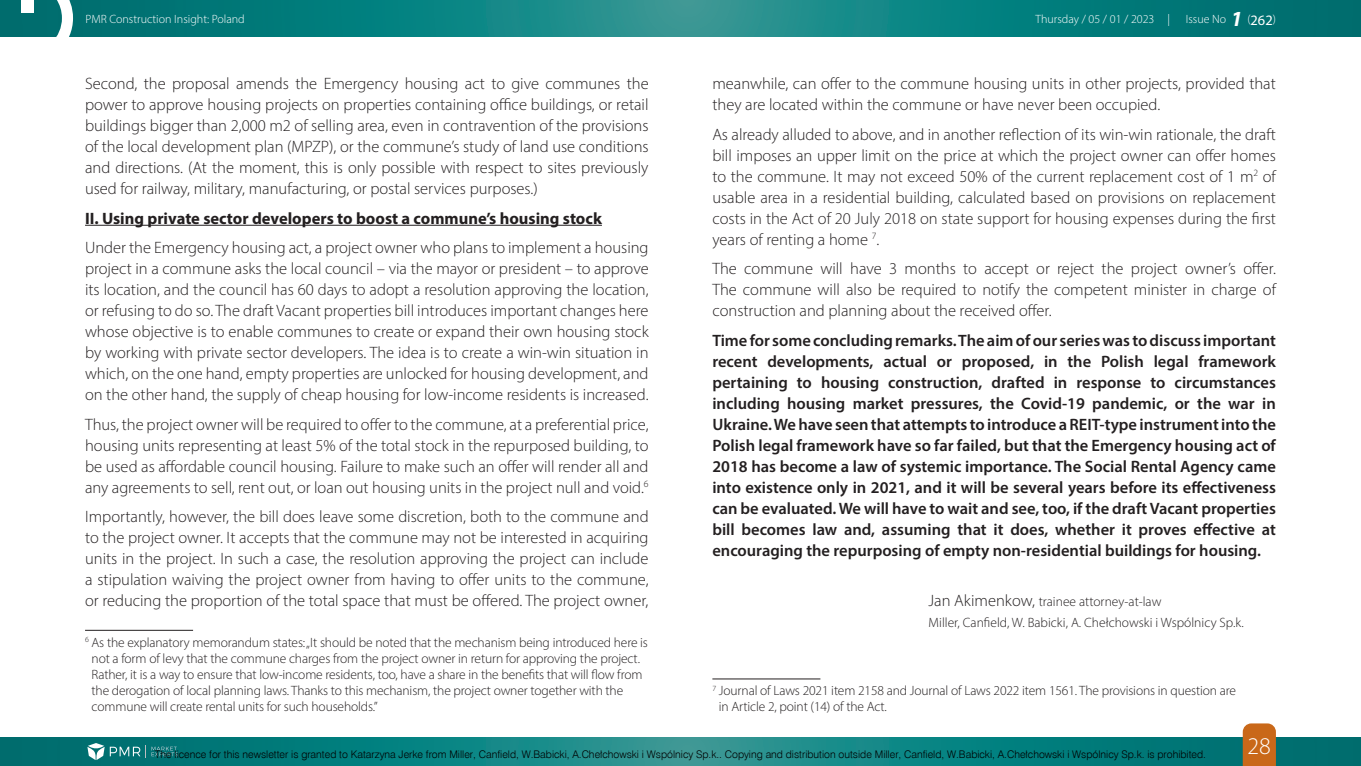
<style>
.page{position:relative;width:1361px;height:766px;background:#fff}
.page>*{position:absolute;margin:0;border:0;box-sizing:border-box;transform-origin:0 0}
.t1{font:300 24px "Myriad Pro";color:#fff}
.t2{font:300 16.5px/21px "Myriad Pro";color:#231f20;text-align:justify}
.t3{font:600 16.5px/21px "Myriad Pro";color:#231f20;text-align:justify}
.t4{font:700 16.5px "Myriad Pro";color:#231f20}
.t5{font:300 13.5px/16.2px "Myriad Pro";letter-spacing:-.01em;color:#231f20}
.t6{font:300 12px "Myriad Pro";color:#fff}
.t7{font:10.5px "Swis 721 Lt EU Normal";color:#000}
.s1{font-weight:700;font-style:italic;font-size:21.6px}
.s2{font-weight:400;font-size:14.4px}
.s3{font-size:16.5px}
</style>
<div class="page">
<svg style="left:73px;top:0;width:1288px;height:37px;background:#0d807f"></svg>
<svg style="left:0;top:737px;width:1361px;height:28px;background:#0d8080"></svg>
<svg style="left:0;top:0;width:73px;height:37px"></svg>
<hr style="left:85px;top:225px;width:517px;height:1px;background:#231f20">
<hr style="left:85px;top:629px;width:108px;height:1px;background:#231f20">
<hr style="left:712px;top:678px;width:108px;height:1px;background:#231f20">
<svg style="left:1242px;top:723px;width:34px;height:42px"></svg>
<svg style="left:87px;top:742px;width:91px;height:17px;background:#348d8e"></svg>
<p class="t6" style="left:85px;top:12px;width:161px">PMR Construction Insight: Poland</p>
<p class="t6" style="left:1035px;top:12px;width:136px">Thursday / 05 / 01 / 2023 |</p>
<p class="t6" style="left:1186px;top:12px;width:92px">Issue No <span class="s1">1</span> (<span class="s2">262</span>)</p>
<p class="t2" style="left:85px;top:73px;width:565px">Second, the proposal amends the Emergency housing act to give communes the power to approve housing projects on properties containing office buildings, or retail buildings bigger than 2,000 m2 of selling area, even in contravention of the provisions of the local development plan (MPZP), or the commune’s study of land use conditions and directions. (At the moment, this is only possible with respect to sites previously used for railway, military, manufacturing, or postal services purposes.)</p>
<p class="t4" style="left:85px;top:207px;width:518px">II. Using private sector developers to boost a commune’s housing stock</p>
<p class="t2" style="left:85px;top:237px;width:565px">Under the Emergency housing act, a project owner who plans to implement a housing project in a commune asks the local council – via the mayor or president – to approve its location, and the council has 60 days to adopt a resolution approving the location, or refusing to do so. The draft Vacant properties bill introduces important changes here whose objective is to enable communes to create or expand their own housing stock by working with private sector developers. The idea is to create a win-win situation in which, on the one hand, empty properties are unlocked for housing development, and on the other hand, the supply of cheap housing for low-income residents is increased.</p>
<p class="t2" style="left:85px;top:413px;width:565px">Thus, the project owner will be required to offer to the commune, at a preferential price, housing units representing at least 5% of the total stock in the repurposed building, to be used as affordable council housing. Failure to make such an offer will render all and any agreements to sell, rent out, or loan out housing units in the project null and void.<sup>6</sup></p>
<p class="t2" style="left:85px;top:506px;width:565px">Importantly, however, the bill does leave some discretion, both to the commune and to the project owner. It accepts that the commune may not be interested in acquiring units in the project. In such a case, the resolution approving the project can include a stipulation waiving the project owner from having to offer units to the commune, or reducing the proportion of the total space that must be offered. The project owner,</p>
<p class="t5" style="left:92px;top:633px;width:558px;text-indent:-7px"><sup>6</sup> As the explanatory memorandum states: „It should be noted that the mechanism being introduced here is not a form of levy that the commune charges from the project owner in return for approving the project.<br>Rather, it is a way to ensure that low-income residents, too, have a share in the benefits that will flow from the derogation of local planning laws. Thanks to this mechanism, the project owner together with the commune will create rental units for such households.”</p>
<p class="t2" style="left:712px;top:73px;width:565px">meanwhile, can offer to the commune housing units in other projects, provided that they are located within the commune or have never been occupied.</p>
<p class="t2" style="left:712px;top:123px;width:565px">As already alluded to above, and in another reflection of its win-win rationale, the draft bill imposes an upper limit on the price at which the project owner can offer homes to the commune. It may not exceed 50% of the current replacement cost of 1 m<sup>2</sup> of usable area in a residential building, calculated based on provisions on replacement costs in the Act of 20 July 2018 on state support for housing expenses during the first years of renting a home <sup>7</sup>.</p>
<p class="t2" style="left:712px;top:258px;width:565px">The commune will have 3 months to accept or reject the project owner’s offer.<br>The commune will also be required to notify the competent minister in charge of construction and planning about the received offer.</p>
<p class="t3" style="left:712px;top:329px;width:565px">Time for some concluding remarks. The aim of our series was to discuss important recent developments, actual or proposed, in the Polish legal framework pertaining to housing construction, drafted in response to circumstances including housing market pressures, the Covid-19 pandemic, or the war in Ukraine. We have seen that attempts to introduce a REIT-type instrument into the Polish legal framework have so far failed, but that the Emergency housing act of 2018 has become a law of systemic importance. The Social Rental Agency came into existence only in 2021, and it will be several years before its effectiveness can be evaluated. We will have to wait and see, too, if the draft Vacant properties bill becomes law and, assuming that it does, whether it proves effective at encouraging the repurposing of empty non-residential buildings for housing.</p>
<p class="t5" style="left:928px;top:591px;width:317px;line-height:21px"><span class="s3">Jan Akimenkow,</span> trainee attorney-at-law<br>Miller, Canfield, W. Babicki, A. Chełchowski i Wspólnicy Sp.k.</p>
<p class="t5" style="left:719px;top:682px;width:518px;text-indent:-7px"><sup>7</sup> Journal of Laws 2021 item 2158 and Journal of Laws 2022 item 1561. The provisions in question are in Article 2, point (14) of the Act.</p>
<p class="t7" style="left:155px;top:747px;width:1052px">The licence for this newsletter is granted to Katarzyna Jerke from Miller, Canfield, W.Babicki, A.Chełchowski i Wspólnicy Sp.k.. Copying and distribution outside Miller, Canfield, W.Babicki, A.Chełchowski i Wspólnicy Sp.k. is prohibited.</p>
<h1 class="t1" style="left:1247px;top:731px;width:25px">28</h1>
</div>
